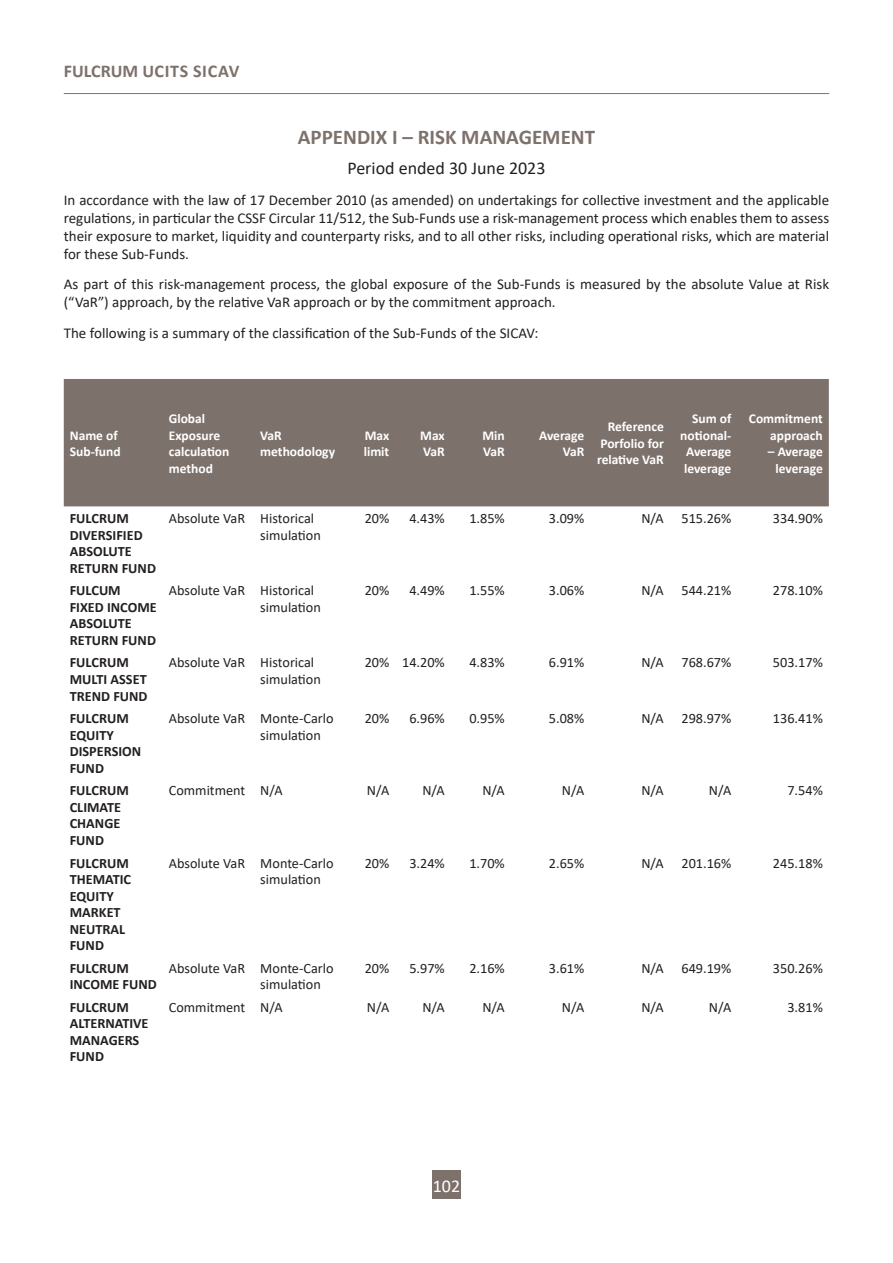
<style>
.page{position:relative;width:893px;height:1263px;background:#fff}
.page>*{position:absolute;margin:0;border:0;box-sizing:border-box;transform-origin:0 0}
.Title_Section{font:700 21px "Calibri";color:#7d716c}
.Data_Fund{font:18px "Calibri";color:#231f20}
.t1{font:700 18px "Calibri";letter-spacing:.01em;color:#7d716c}
.t2{font:18px "Calibri";color:#fff}
.text_body{font:15px/18px "Calibri";color:#231f20;text-align:justify}
.Table_text{font:14.25px/16.5px "Calibri";color:#231f20}
.Table_text-2{font:700 14.25px/16.5px "Calibri";color:#231f20}
.Table_text-3{font:700 13.5px/16.5px "Calibri";color:#fff}
</style>
<div class="page">
<div style="left:432px;top:1170px;width:29px;height:29px;background:#7d716c"></div>
<hr style="left:64px;top:93px;width:765px;height:1px;background:#7d716c">
<div style="left:64px;top:379px;width:765px;height:127px;background:#7d716c"></div>
<p class="t1" style="left:64px;top:59px;width:177px">FULCRUM UCITS SICAV</p>
<p class="Title_Section" style="left:298px;top:122px;width:299px">APPENDIX I – RISK MANAGEMENT</p>
<p class="Data_Fund" style="left:347px;top:155px;width:200px">Period ended 30 June 2023</p>
<p class="text_body" style="left:64px;top:190px;width:767px">In accordance with the law of 17 December 2010 (as amended) on undertakings for collective investment and the applicable regulations, in particular the CSSF Circular 11/512, the Sub-Funds use a risk-management process which enables them to assess their exposure to market, liquidity and counterparty risks, and to all other risks, including operational risks, which are material for these Sub-Funds.</p>
<p class="text_body" style="left:64px;top:275px;width:767px">As part of this risk-management process, the global exposure of the Sub-Funds is measured by the absolute Value at Risk (“VaR”) approach, by the relative VaR approach or by the commitment approach.</p>
<p class="text_body" style="left:64px;top:324px;width:476px">The following is a summary of the classification of the Sub-Funds of the SICAV:</p>
<p class="Table_text-3" style="left:70px;top:427px;width:52px">Name of<br>Sub-fund</p>
<p class="Table_text-3" style="left:169px;top:410px;width:62px">Global<br>Exposure calculation method</p>
<p class="Table_text-3" style="left:260px;top:427px;width:76px">VaR methodology</p>
<p class="Table_text-3" style="left:364px;top:427px;width:27px">Max limit</p>
<p class="Table_text-3" style="left:420px;top:427px;width:26px">Max<br>VaR</p>
<p class="Table_text-3" style="left:482px;top:427px;width:24px">Min<br>VaR</p>
<p class="Table_text-3" style="left:539px;top:427px;width:47px;text-align:right">Average<br>VaR</p>
<p class="Table_text-3" style="left:597px;top:418px;width:68px;text-align:justify;text-indent:11px">Reference Porfolio for relative VaR</p>
<p class="Table_text-3" style="left:680px;top:410px;width:53px;text-align:right">Sum of notional-<br>Average leverage</p>
<p class="Table_text-3" style="left:749px;top:410px;width:75px;text-align:right">Commitment approach</p>
<p class="Table_text-3" style="left:768px;top:443px;width:56px;text-align:center">– Average leverage</p>
<p class="Table_text-2" style="left:70px;top:510px;width:88px">FULCRUM<br>DIVERSIFIED<br>ABSOLUTE<br>RETURN FUND</p>
<p class="Table_text" style="left:169px;top:510px;width:78px">Absolute VaR</p>
<p class="Table_text" style="left:260px;top:510px;width:62px">Historical simulation</p>
<p class="Table_text" style="left:365px;top:510px;width:26px">20%</p>
<p class="Table_text" style="left:409px;top:510px;width:37px">4.43%</p>
<p class="Table_text" style="left:469px;top:510px;width:37px">1.85%</p>
<p class="Table_text" style="left:549px;top:510px;width:37px">3.09%</p>
<p class="Table_text" style="left:641px;top:510px;width:24px">N/A</p>
<p class="Table_text" style="left:681px;top:510px;width:51px">515.26%</p>
<p class="Table_text" style="left:773px;top:510px;width:51px">334.90%</p>
<p class="Table_text-2" style="left:70px;top:582px;width:89px">FULCUM<br>FIXED INCOME<br>ABSOLUTE<br>RETURN FUND</p>
<p class="Table_text" style="left:169px;top:582px;width:78px">Absolute VaR</p>
<p class="Table_text" style="left:260px;top:582px;width:62px">Historical simulation</p>
<p class="Table_text" style="left:365px;top:582px;width:26px">20%</p>
<p class="Table_text" style="left:409px;top:582px;width:37px">4.49%</p>
<p class="Table_text" style="left:469px;top:582px;width:37px">1.55%</p>
<p class="Table_text" style="left:549px;top:582px;width:37px">3.06%</p>
<p class="Table_text" style="left:641px;top:582px;width:24px">N/A</p>
<p class="Table_text" style="left:681px;top:582px;width:51px">544.21%</p>
<p class="Table_text" style="left:773px;top:582px;width:51px">278.10%</p>
<p class="Table_text-2" style="left:70px;top:654px;width:79px">FULCRUM<br>MULTI ASSET<br>TREND FUND</p>
<p class="Table_text" style="left:169px;top:654px;width:78px">Absolute VaR</p>
<p class="Table_text" style="left:260px;top:654px;width:62px">Historical simulation</p>
<p class="Table_text" style="left:365px;top:654px;width:26px">20%</p>
<p class="Table_text" style="left:402px;top:654px;width:44px">14.20%</p>
<p class="Table_text" style="left:469px;top:654px;width:37px">4.83%</p>
<p class="Table_text" style="left:549px;top:654px;width:37px">6.91%</p>
<p class="Table_text" style="left:641px;top:654px;width:24px">N/A</p>
<p class="Table_text" style="left:681px;top:654px;width:51px">768.67%</p>
<p class="Table_text" style="left:773px;top:654px;width:51px">503.17%</p>
<p class="Table_text-2" style="left:70px;top:710px;width:73px">FULCRUM<br>EQUITY<br>DISPERSION<br>FUND</p>
<p class="Table_text" style="left:169px;top:710px;width:78px">Absolute VaR</p>
<p class="Table_text" style="left:260px;top:710px;width:75px">Monte-Carlo simulation</p>
<p class="Table_text" style="left:365px;top:710px;width:26px">20%</p>
<p class="Table_text" style="left:409px;top:710px;width:37px">6.96%</p>
<p class="Table_text" style="left:469px;top:710px;width:37px">0.95%</p>
<p class="Table_text" style="left:549px;top:710px;width:37px">5.08%</p>
<p class="Table_text" style="left:641px;top:710px;width:24px">N/A</p>
<p class="Table_text" style="left:681px;top:710px;width:51px">298.97%</p>
<p class="Table_text" style="left:773px;top:710px;width:51px">136.41%</p>
<p class="Table_text-2" style="left:70px;top:782px;width:61px">FULCRUM<br>CLIMATE<br>CHANGE<br>FUND</p>
<p class="Table_text" style="left:169px;top:782px;width:78px">Commitment</p>
<p class="Table_text" style="left:260px;top:782px;width:24px">N/A</p>
<p class="Table_text" style="left:367px;top:782px;width:24px">N/A</p>
<p class="Table_text" style="left:422px;top:782px;width:24px">N/A</p>
<p class="Table_text" style="left:482px;top:782px;width:24px">N/A</p>
<p class="Table_text" style="left:562px;top:782px;width:24px">N/A</p>
<p class="Table_text" style="left:641px;top:782px;width:24px">N/A</p>
<p class="Table_text" style="left:709px;top:782px;width:24px">N/A</p>
<p class="Table_text" style="left:787px;top:782px;width:37px">7.54%</p>
<p class="Table_text-2" style="left:70px;top:854px;width:63px">FULCRUM<br>THEMATIC<br>EQUITY<br>MARKET<br>NEUTRAL<br>FUND</p>
<p class="Table_text" style="left:169px;top:854px;width:78px">Absolute VaR</p>
<p class="Table_text" style="left:260px;top:854px;width:75px">Monte-Carlo simulation</p>
<p class="Table_text" style="left:365px;top:854px;width:26px">20%</p>
<p class="Table_text" style="left:409px;top:854px;width:37px">3.24%</p>
<p class="Table_text" style="left:469px;top:854px;width:37px">1.70%</p>
<p class="Table_text" style="left:549px;top:854px;width:37px">2.65%</p>
<p class="Table_text" style="left:641px;top:854px;width:24px">N/A</p>
<p class="Table_text" style="left:681px;top:854px;width:51px">201.16%</p>
<p class="Table_text" style="left:773px;top:854px;width:51px">245.18%</p>
<p class="Table_text-2" style="left:70px;top:959px;width:89px">FULCRUM<br>INCOME FUND</p>
<p class="Table_text" style="left:169px;top:959px;width:78px">Absolute VaR</p>
<p class="Table_text" style="left:260px;top:959px;width:75px">Monte-Carlo simulation</p>
<p class="Table_text" style="left:365px;top:959px;width:26px">20%</p>
<p class="Table_text" style="left:409px;top:959px;width:37px">5.97%</p>
<p class="Table_text" style="left:469px;top:959px;width:37px">2.16%</p>
<p class="Table_text" style="left:549px;top:959px;width:37px">3.61%</p>
<p class="Table_text" style="left:641px;top:959px;width:24px">N/A</p>
<p class="Table_text" style="left:681px;top:959px;width:51px">649.19%</p>
<p class="Table_text" style="left:773px;top:959px;width:51px">350.26%</p>
<p class="Table_text-2" style="left:70px;top:999px;width:80px">FULCRUM<br>ALTERNATIVE<br>MANAGERS<br>FUND</p>
<p class="Table_text" style="left:169px;top:999px;width:78px">Commitment</p>
<p class="Table_text" style="left:260px;top:999px;width:24px">N/A</p>
<p class="Table_text" style="left:367px;top:999px;width:24px">N/A</p>
<p class="Table_text" style="left:422px;top:999px;width:24px">N/A</p>
<p class="Table_text" style="left:482px;top:999px;width:24px">N/A</p>
<p class="Table_text" style="left:562px;top:999px;width:24px">N/A</p>
<p class="Table_text" style="left:641px;top:999px;width:24px">N/A</p>
<p class="Table_text" style="left:709px;top:999px;width:24px">N/A</p>
<p class="Table_text" style="left:787px;top:999px;width:37px">3.81%</p>
<p class="t2" style="left:433px;top:1173px;width:29px">102</p>
</div>
